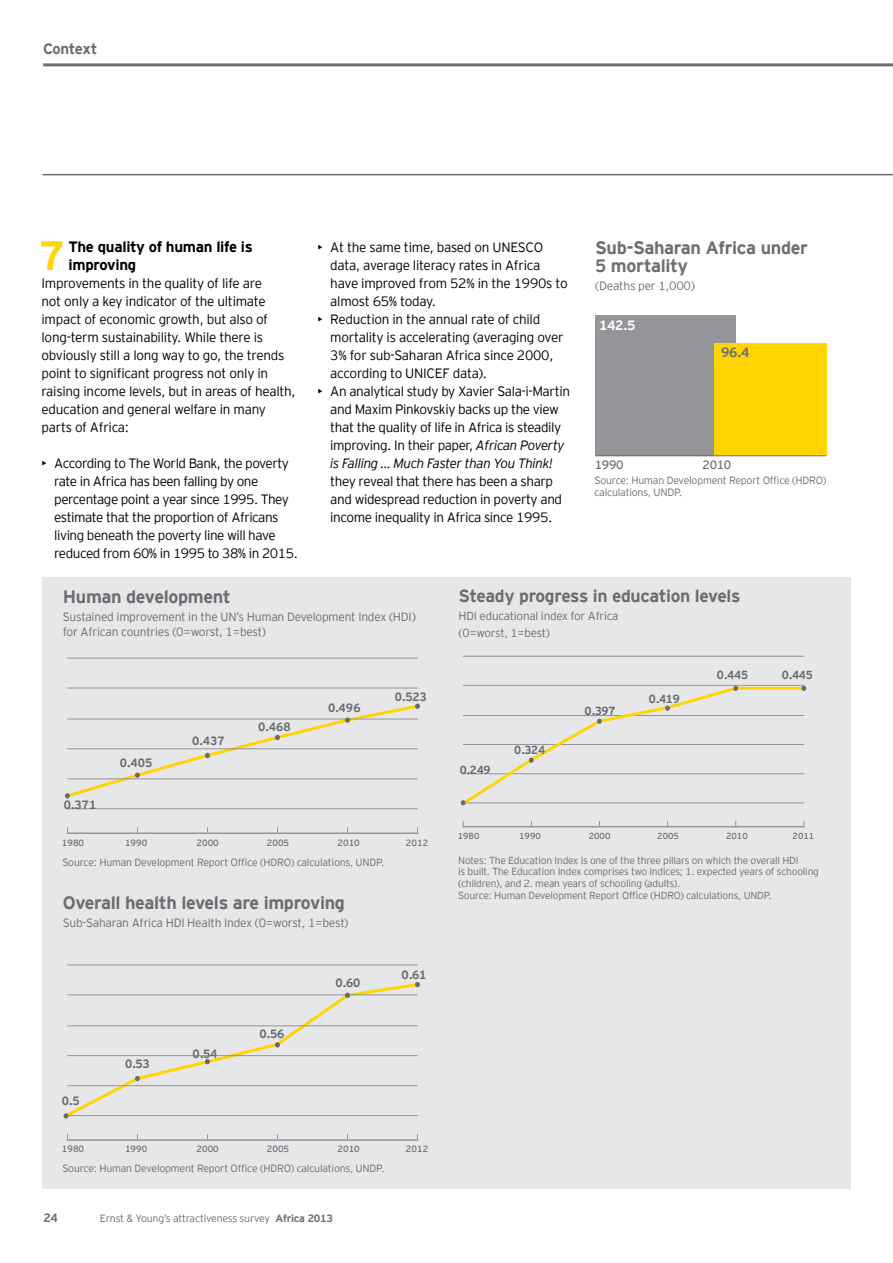
<style>
.page{position:relative;width:893px;height:1263px;background:#fff}
.page>*{position:absolute;margin:0;border:0;box-sizing:border-box;transform-origin:0 0}
.t1{font:700 40.65px "EY Interstate";color:#ffd400}
.t2{font:700 18px/18px "EY Interstate";letter-spacing:-.02em;color:#6d6e71}
.t3{font:700 17.55px "EY Interstate";letter-spacing:-.02em;color:#6d6e71}
.t4{font:700 15px/18px "EY Interstate";letter-spacing:-.02em;color:#000}
.t5{font:700 15px "EY Interstate";letter-spacing:-.035em;color:#6d6e71}
.t6{font:300 13.5px/18px "EY Interstate";letter-spacing:-.03em;color:#000}
.t7{font:700 13.5px "EY Interstate";color:#fff}
.t8{font:700 13.5px "EY Interstate";color:#6d6e71}
.t9{font:300 12px/15px "EY Interstate";letter-spacing:-.02em;color:#6d6e71}
.t10{font:700 12px "EY Interstate";letter-spacing:.01em;color:#676b6e}
.t11{font:12px "EY Interstate";letter-spacing:-.03em;color:#6d6e71}
.t12{font:700 12px "EY Interstate";color:#6d6e71}
.t13{font:300 11.7px/17.5px "EY Interstate";letter-spacing:-.02em;color:#6d6e71}
.t14{font:700 11.7px "EY Interstate";letter-spacing:-.02em;color:#676b6e}
.t15{font:300 10.5px/12px "EY Interstate";letter-spacing:-.02em;color:#6d6e71}
.t16{font:300 10.2px/11.7px "EY Interstate";letter-spacing:-.02em;color:#6d6e71}
.t17{font:9px "EY Interstate";color:#676b6e}
.t18{font:8.7px "EY Interstate";color:#676b6e}
.s1{font-style:italic}
.s2{font-weight:700}
</style>
<div class="page">
<div style="left:43px;top:577px;width:807px;height:611px;background:#e6e7e8"></div>
<hr style="left:67px;top:658px;width:351px;height:1px;background:#939598">
<hr style="left:67px;top:688px;width:351px;height:1px;background:#939598">
<hr style="left:67px;top:808px;width:351px;height:1px;background:#939598">
<svg style="left:65px;top:703px;width:355px;height:96px"></svg>
<hr style="left:67px;top:832px;width:351px;height:2px;background:#939598">
<svg style="left:63px;top:983px;width:355px;height:136px"></svg>
<hr style="left:67px;top:964px;width:351px;height:1px;background:#939598">
<hr style="left:67px;top:1085px;width:351px;height:1px;background:#939598">
<hr style="left:67px;top:1025px;width:351px;height:1px;background:#939598">
<hr style="left:67px;top:994px;width:351px;height:1px;background:#939598">
<hr style="left:67px;top:1055px;width:351px;height:1px;background:#939598">
<hr style="left:67px;top:1115px;width:351px;height:1px;background:#939598">
<svg style="left:64px;top:1113px;width:4px;height:5px"></svg>
<svg style="left:135px;top:1076px;width:5px;height:5px"></svg>
<svg style="left:205px;top:1059px;width:5px;height:5px"></svg>
<svg style="left:275px;top:1042px;width:5px;height:5px"></svg>
<svg style="left:345px;top:993px;width:5px;height:5px"></svg>
<svg style="left:415px;top:982px;width:5px;height:5px"></svg>
<hr style="left:67px;top:1139px;width:351px;height:2px;background:#939598">
<div style="left:595px;top:316px;width:140px;height:140px;background:#939598"></div>
<div style="left:714px;top:343px;width:112px;height:113px;background:#ffd400"></div>
<hr style="left:595px;top:455px;width:231px;height:1px;background:#6d6e71">
<hr style="left:463px;top:656px;width:341px;height:1px;background:#939598">
<svg style="left:460px;top:685px;width:347px;height:121px"></svg>
<hr style="left:463px;top:826px;width:341px;height:1px;background:#939598">
<hr style="left:43px;top:63px;width:850px;height:3px;background:#6d6e71">
<hr style="left:43px;top:174px;width:850px;height:1px;background:#6d6e71">
<p class="t5" style="left:43px;top:38px;width:56px">Context</p>
<h1 class="t1" style="left:40px;top:226px;width:27px">7</h1>
<p class="t4" style="left:69px;top:237px;width:186px">The quality of human life is improving</p>
<p class="t6" style="left:42px;top:273px;width:256px">Improvements in the quality of life are<br>not only a key indicator of the ultimate impact of economic growth, but also of long-term sustainability. While there is obviously still a long way to go, the trends point to significant progress not only in raising income levels, but in areas of health, education and general welfare in many parts of Africa:</p>
<p class="t6" style="left:54px;top:453px;width:245px;text-indent:-13px">• According to The World Bank, the poverty rate in Africa has been falling by one percentage point a year since 1995. They estimate that the proportion of Africans living beneath the poverty line will have reduced from 60% in 1995 to 38% in 2015.</p>
<p class="t6" style="left:330px;top:237px;width:239px;text-indent:-13px">• At the same time, based on UNESCO data, average literacy rates in Africa have improved from 52% in the 1990s to almost 65% today.</p>
<p class="t6" style="left:330px;top:309px;width:235px;text-indent:-13px">• Reduction in the annual rate of child mortality is accelerating (averaging over 3% for sub-Saharan Africa since 2000, according to UNICEF data).</p>
<p class="t6" style="left:317px;top:381px;width:254px;text-align:center">• An analytical study by Xavier Sala-i-Martin and Maxim Pinkovskiy backs up the view that the quality of life in Africa is steadily improving. In their paper, <span class="s1">African Poverty<br>is Falling … Much Faster than You Think!</span></p>
<p class="t6" style="left:330px;top:471px;width:233px">they reveal that there has been a sharp and widespread reduction in poverty and income inequality in Africa since 1995.</p>
<h2 class="t2" style="left:595px;top:238px;width:214px">Sub-Saharan Africa under<br>5 mortality</h2>
<p class="t9" style="left:595px;top:278px;width:101px">(Deaths per 1,000)</p>
<p class="t7" style="left:599px;top:315px;width:38px">142.5</p>
<p class="t8" style="left:721px;top:342px;width:30px">96.4</p>
<p class="t11" style="left:595px;top:456px;width:30px">1990</p>
<p class="t11" style="left:703px;top:456px;width:30px">2010</p>
<p class="t15" style="left:594px;top:474px;width:233px">Source: Human Development Report Office (HDRO) calculations, UNDP.</p>
<h2 class="t2" style="left:63px;top:586px;width:169px">Human development</h2>
<p class="t9" style="left:63px;top:608px;width:355px">Sustained improvement in the UN’s Human Development Index (HDI) for African countries (0=worst, 1=best)</p>
<p class="t10" style="left:64px;top:796px;width:34px">0.371</p>
<p class="t10" style="left:120px;top:754px;width:34px">0.405</p>
<p class="t10" style="left:192px;top:732px;width:34px">0.437</p>
<p class="t10" style="left:258px;top:718px;width:34px">0.468</p>
<p class="t10" style="left:328px;top:699px;width:34px">0.496</p>
<p class="t10" style="left:395px;top:688px;width:33px">0.523</p>
<p class="t17" style="left:62px;top:836px;width:24px">1980</p>
<p class="t17" style="left:125px;top:836px;width:24px">1990</p>
<p class="t17" style="left:196px;top:836px;width:24px">2000</p>
<p class="t17" style="left:267px;top:836px;width:24px">2005</p>
<p class="t17" style="left:338px;top:836px;width:24px">2010</p>
<p class="t17" style="left:406px;top:836px;width:24px">2012</p>
<p class="t15" style="left:62px;top:856px;width:324px">Source: Human Development Report Office (HDRO) calculations, UNDP.</p>
<h2 class="t2" style="left:63px;top:893px;width:284px">Overall health levels are improving</h2>
<p class="t9" style="left:63px;top:915px;width:287px">Sub-Saharan Africa HDI Health Index (0=worst, 1=best)</p>
<p class="t10" style="left:62px;top:1092px;width:19px">0.5</p>
<p class="t10" style="left:125px;top:1055px;width:26px">0.53</p>
<p class="t10" style="left:193px;top:1045px;width:26px">0.54</p>
<p class="t10" style="left:259px;top:1025px;width:26px">0.56</p>
<p class="t10" style="left:336px;top:974px;width:26px">0.60</p>
<p class="t10" style="left:402px;top:966px;width:26px">0.61</p>
<p class="t17" style="left:62px;top:1143px;width:24px">1980</p>
<p class="t17" style="left:125px;top:1143px;width:24px">1990</p>
<p class="t17" style="left:196px;top:1143px;width:24px">2000</p>
<p class="t17" style="left:267px;top:1143px;width:24px">2005</p>
<p class="t17" style="left:338px;top:1143px;width:24px">2010</p>
<p class="t17" style="left:406px;top:1143px;width:24px">2012</p>
<p class="t15" style="left:62px;top:1161px;width:324px">Source: Human Development Report Office (HDRO) calculations, UNDP.</p>
<p class="t12" style="left:43px;top:1209px;width:16px">24</p>
<p class="t15" style="left:100px;top:1211px;width:235px">Ernst &amp; Young’s attractiveness survey <span class="s2">Africa 2013</span></p>
<p class="t3" style="left:459px;top:583px;width:283px">Steady progress in education levels</p>
<p class="t13" style="left:459px;top:606px;width:161px">HDI educational index for Africa (0=worst, 1=best)</p>
<p class="t14" style="left:460px;top:761px;width:32px">0.249</p>
<p class="t14" style="left:514px;top:742px;width:32px">0.324</p>
<p class="t14" style="left:585px;top:702px;width:32px">0.397</p>
<p class="t14" style="left:649px;top:690px;width:32px">0.419</p>
<p class="t14" style="left:717px;top:666px;width:33px">0.445</p>
<p class="t14" style="left:782px;top:666px;width:32px">0.445</p>
<p class="t18" style="left:458px;top:829px;width:23px">1980</p>
<p class="t18" style="left:519px;top:829px;width:23px">1990</p>
<p class="t18" style="left:589px;top:829px;width:23px">2000</p>
<p class="t18" style="left:657px;top:829px;width:23px">2005</p>
<p class="t18" style="left:726px;top:829px;width:23px">2010</p>
<p class="t18" style="left:793px;top:829px;width:23px">2011</p>
<p class="t16" style="left:458px;top:853px;width:362px">Notes: The Education Index is one of the three pillars on which the overall HDI<br>is built. The Education Index comprises two indices; 1. expected years of schooling (children), and 2. mean years of schooling (adults).<br>Source: Human Development Report Office (HDRO) calculations, UNDP.</p>
</div>
